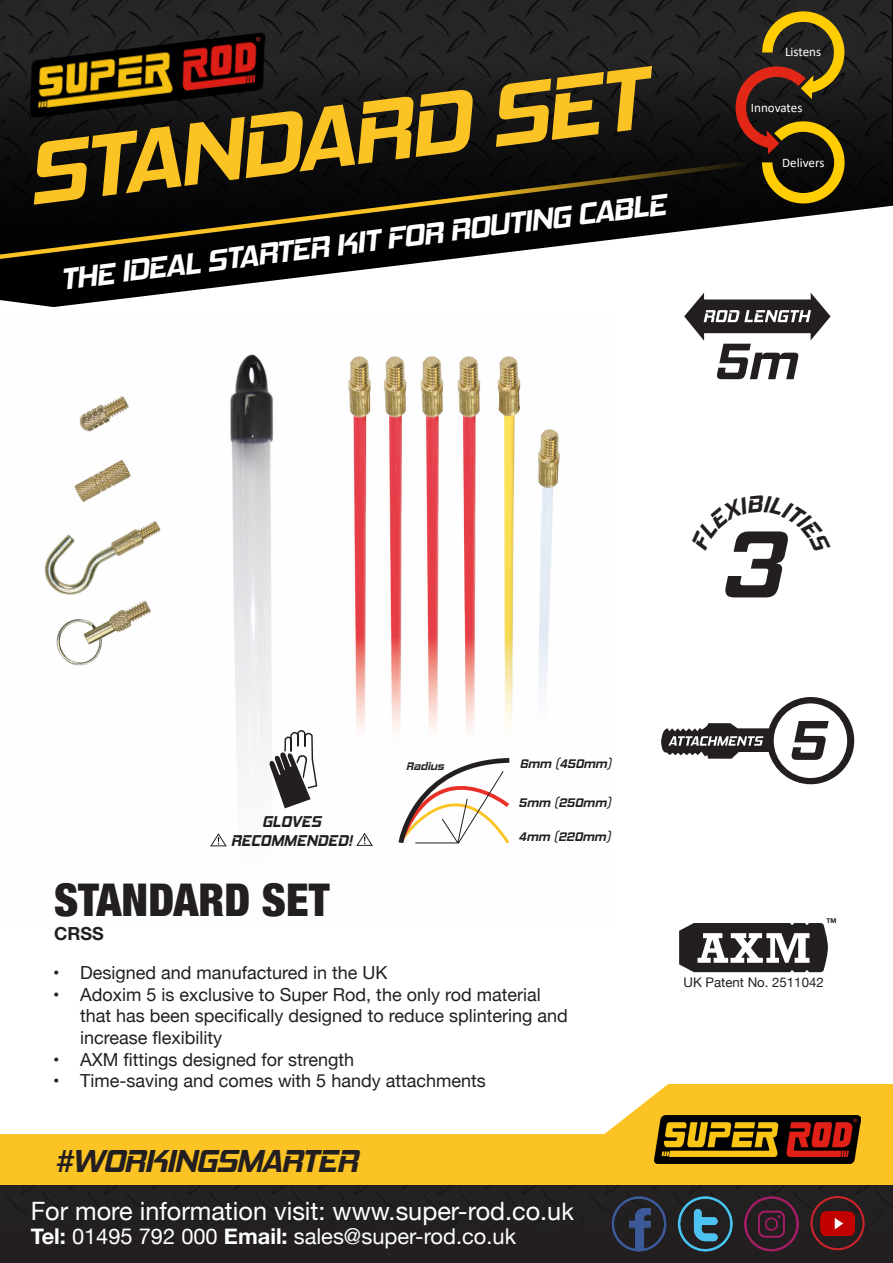
<style>
.page{position:relative;width:893px;height:1263px;background:#fff}
.page>*{position:absolute;margin:0;border:0;box-sizing:border-box;transform-origin:0 0}
.t1{font:italic 700 97.5px "Hemi Head Rg";color:#231f20}
.t2{font:italic 700 90.15px "Hemi Head Rg";color:#fcc324}
.t3{font:italic 700 57.45px "Hemi Head Rg";color:#231f20}
.t4{font:italic 700 52.5px "Hemi Head Rg";color:#231f20}
.t5{font:900 condensed 45.15px "Helvetica Neue";color:#231f20}
.ONLY{font:italic 700 31.95px "Hemi Head Rg";letter-spacing:-.04em;color:#231f20}
.t6{font:italic 700 30.3px "Hemi Head Rg";color:#fff}
.t7{font:25.2px "Helvetica Neue";color:#fff}
.t8{font:21.9px "Helvetica Neue";color:#fff}
.t9{font:18px/21.6px "Helvetica Neue";color:#231f20}
.t10{font:700 18px "Helvetica Neue";color:#231f20}
.t11{font:italic 700 15.75px/19px "Hemi Head Rg";color:#231f20;text-align:center}
.t12{font:13.2px "Helvetica Neue";color:#231f20}
.t13{font:13.05px "Calibri";color:#fff}
.t14{font:italic 700 12.6px "Hemi Head Rg";color:#231f20}
.t15{font:italic 700 11.1px "Hemi Head Rg";color:#231f20}
.t16{font:700 6.6px "Helvetica Neue";color:#231f20}
.s1{font-size:24px}
.s2{font-weight:700}
</style>
<div class="page">
<img style="left:44px;top:354px;width:516px;height:493px">
<img style="left:0;top:0;width:892px;height:303px">
<div style="left:0;top:1135px;width:893px;height:128px;background:#fcc324"></div>
<div style="left:0;top:1185px;width:893px;height:78px;background:#232020"></div>
<div style="left:668px;top:1084px;width:225px;height:75px;background:#fcc324"></div>
<svg style="left:573px;top:1084px;width:95px;height:75px"></svg>
<svg style="left:0;top:159px;width:750px;height:108px;background:#26241f"></svg>
<img style="left:24px;top:32px;width:247px;height:86px">
<svg style="left:732px;top:11px;width:117px;height:192px;background:#4c3713"></svg>
<img style="left:600px;top:1185px;width:205px;height:78px">
<img style="left:655px;top:1115px;width:205px;height:48px">
<div style="left:810px;top:1196px;width:55px;height:54px;border:2px solid #d1232a;border-radius:50%"></div>
<img style="left:820px;top:1211px;width:35px;height:24px">
<svg style="left:210px;top:833px;width:17px;height:13px"></svg>
<svg style="left:356px;top:833px;width:17px;height:13px"></svg>
<svg style="left:269px;top:609px;width:49px;height:238px"></svg>
<svg style="left:396px;top:747px;width:118px;height:100px"></svg>
<svg style="left:679px;top:923px;width:149px;height:49px"></svg>
<svg style="left:684px;top:293px;width:146px;height:48px"></svg>
<svg style="left:661px;top:697px;width:193px;height:87px"></svg>
<p class="t2" style="left:19px;top:120px;width:626px;rotate:-7deg">STANDARD SET</p>
<p class="t6" style="left:58px;top:261px;width:612px;rotate:-7deg">THE IDEAL STARTER KIT FOR ROUTING CABLE</p>
<p class="t13" style="left:785px;top:43px;width:38px">Listens</p>
<p class="t13" style="left:751px;top:98px;width:53px">Innovates</p>
<p class="t13" style="left:782px;top:154px;width:44px">Delivers</p>
<p class="t4" style="left:713px;top:330px;width:85px">5m</p>
<p class="t11" style="left:231px;top:812px;width:123px">GLOVES<br>RECOMMENDED!</p>
<p class="t5" style="left:54px;top:863px;width:277px">STANDARD SET</p>
<p class="t15" style="left:406px;top:759px;width:39px">Radius</p>
<p class="t14" style="left:520px;top:756px;width:94px">6mm (450mm)</p>
<p class="t14" style="left:519px;top:795px;width:94px">5mm (250mm)</p>
<p class="t14" style="left:519px;top:829px;width:94px">4mm (220mm)</p>
<p class="t10" style="left:54px;top:920px;width:51px">CRSS</p>
<p class="t9" style="left:53px;top:963px;width:336px">• Designed and manufactured in the UK</p>
<p class="t9" style="left:80px;top:984px;width:489px;text-indent:-27px">• Adoxim 5 is exclusive to Super Rod, the only rod material that has been specifically designed to reduce splintering and increase flexibility</p>
<p class="t9" style="left:53px;top:1049px;width:303px">• AXM fittings designed for strength</p>
<p class="t9" style="left:53px;top:1071px;width:434px">• Time-saving and comes with 5 handy attachments</p>
<p class="ONLY" style="left:55px;top:1141px;width:305px">#WORKINGSMARTER</p>
<p class="t7" style="left:31px;top:1192px;width:545px">For more information visit: www.super-rod.co.u<span class="s1">k</span></p>
<p class="t8" style="left:31px;top:1221px;width:487px"><span class="s2">Tel:</span> 01495 792 000 <span class="s2">Email:</span> sales@super-rod.co.uk</p>
<p class="t1" style="left:720px;top:505px;width:63px">3</p>
<p class="t3" style="left:787px;top:706px;width:39px">5</p>
<p class="t16" style="left:827px;top:915px;width:12px">TM</p>
<p class="t12" style="left:683px;top:973px;width:142px">UK Patent No. 2511042</p>
</div>
